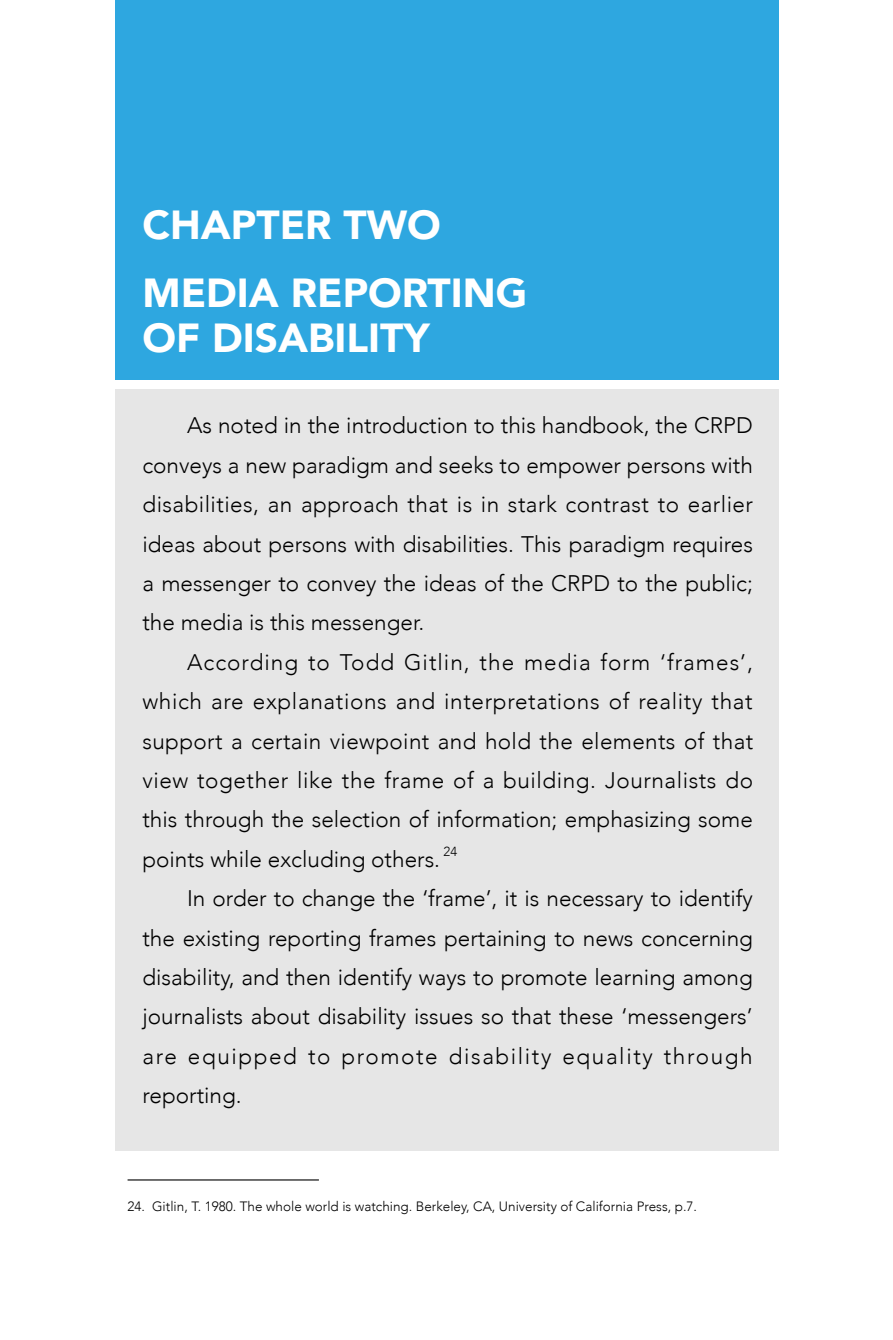
<style>
.page{position:relative;width:893px;height:1340px;background:#fff}
.page>*{position:absolute;margin:0;border:0;box-sizing:border-box;transform-origin:0 0}
.t1{font:900 40.5px/67.5px "Avenir";color:#fff}
.t2{font:300 22.5px/39.4px "Avenir";color:#000;text-align:justify}
.t3{font:300 13.5px "Avenir";color:#000}
.t4{font:300 13.05px "Avenir";color:#000}
</style>
<div class="page">
<div style="left:115px;top:0;width:663px;height:379px;background:#2ea7e0"></div>
<div style="left:115px;top:389px;width:663px;height:761px;background:#e6e6e6"></div>
<hr style="left:128px;top:1179px;width:191px;height:1px;background:#000">
<h1 class="t1" style="left:142px;top:190px;width:386px">CHAPTER TWO<br>MEDIA REPORTING</h1>
<h1 class="t1" style="left:142px;top:303px;width:289px">OF DISABILITY</h1>
<p class="t2" style="left:142px;top:406px;width:612px;text-indent:45px">As noted in the introduction to this handbook, the CRPD conveys a new paradigm and seeks to empower persons with disabilities, an approach that is in stark contrast to earlier ideas about persons with disabilities. This paradigm requires a messenger to convey the ideas of the CRPD to the public; the media is this messenger.</p>
<p class="t2" style="left:142px;top:642px;width:612px;text-indent:45px">According to Todd Gitlin, the media form ‘frames’, which are explanations and interpretations of reality that support a certain viewpoint and hold the elements of that view together like the frame of a building. Journalists do this through the selection of information; emphasizing some points while excluding others.</p>
<p class="t4" style="left:443px;top:843px;width:15px">24</p>
<p class="t2" style="left:142px;top:878px;width:612px;text-indent:45px">In order to change the ‘frame’, it is necessary to identify the existing reporting frames pertaining to news concerning disability, and then identify ways to promote learning among journalists about disability issues so that these ‘messengers’ are equipped to promote disability equality through reporting.</p>
<p class="t3" style="left:128px;top:1197px;width:571px">24. Gitlin, T. 1980. The whole world is watching. Berkeley, CA, University of California Press, p.7.</p>
</div>
